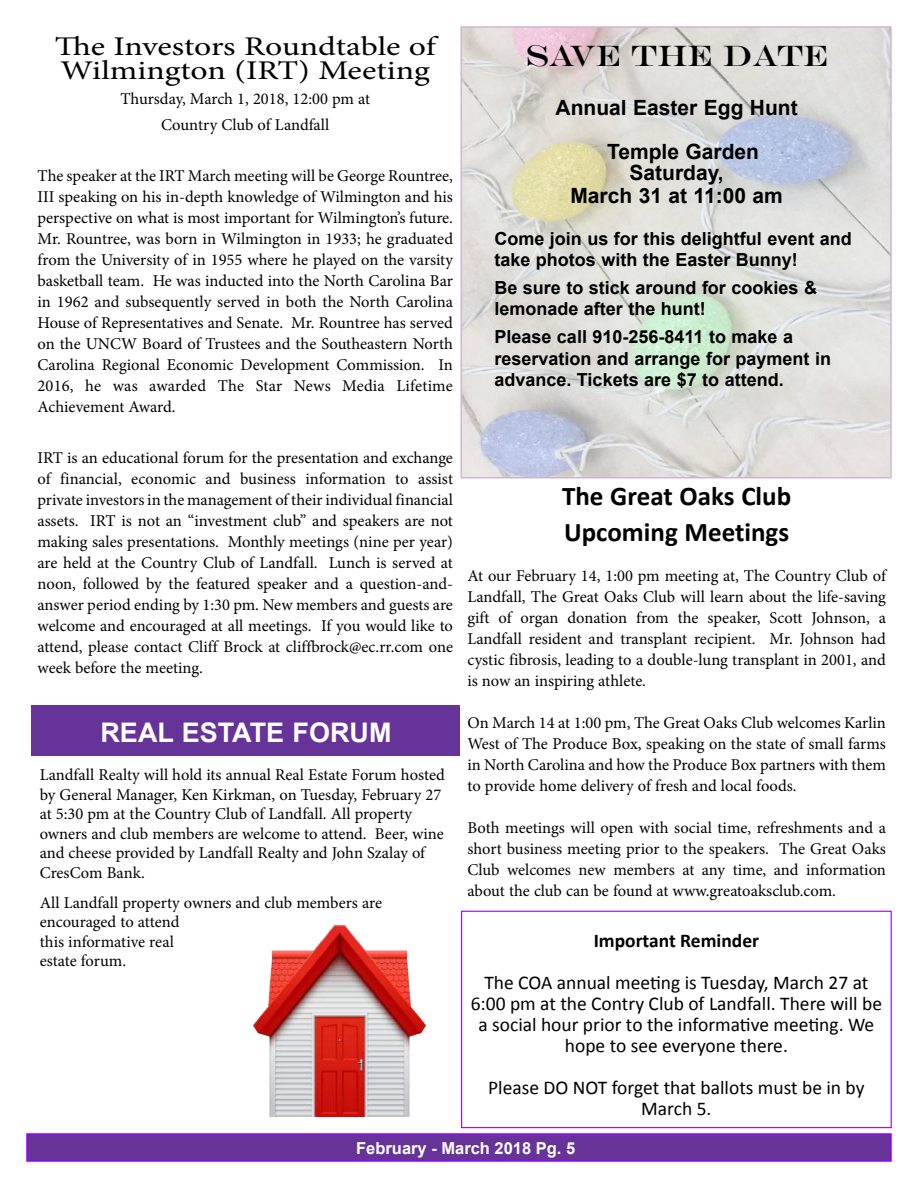
<style>
.page{position:relative;width:918px;height:1188px;background:#fff}
.page>*{position:absolute;margin:0;border:0;box-sizing:border-box;transform-origin:0 0}
.t1{font:30px "Engravers";color:#000}
.t2{font:27px/24px "Minion Pro";letter-spacing:-.005em;color:#000;scale:1.25 1}
.t3{font:700 27px/36px "Calibri";color:#000}
.t4{font:700 27px "Arial";color:#fff}
.t5{font:700 21px/43.5px "Arial";color:#000}
.t6{font:19.5px/21px "Calibri";color:#000;text-align:center}
.t7{font:700 19.5px "Calibri";color:#000}
.t8{font:700 18px/21.6px "Arial";color:#000}
.t9{font:16.5px/21px "Minion Pro";color:#000;text-align:justify}
.t10{font:700 16.5px "Arial";color:#fff}
</style>
<div class="page">
<div style="left:27px;top:1134px;width:864px;height:27px;background:#639"></div>
<div style="left:26px;top:1133px;width:866px;height:29px;border:2px solid #90f"></div>
<div style="left:31px;top:705px;width:429px;height:51px;background:#639"></div>
<img style="left:253px;top:926px;width:173px;height:190px">
<img style="left:463px;top:29px;width:426px;height:446px">
<div style="left:460px;top:26px;width:432px;height:452px;border:2px solid #c7a2c8"></div>
<div style="left:461px;top:911px;width:431px;height:217px;border:1px solid #90f"></div>
<h2 class="t2" style="left:55px;top:34px;width:306px">The Investors Roundtable of<br>Wilmington (IRT) Meeting</h2>
<p class="t9" style="left:120px;top:86px;width:251px;line-height:25.5px;text-align:center">Thursday, March 1, 2018, 12:00 pm at<br>Country Club of Landfall</p>
<p class="t9" style="left:37px;top:165px;width:417px">The speaker at the IRT March meeting will be George Rountree, III speaking on his in-depth knowledge of Wilmington and his perspective on what is most important for Wilmington’s future.<br>Mr. Rountree, was born in Wilmington in 1933; he graduated from the University of in 1955 where he played on the varsity basketball team. He was inducted into the North Carolina Bar in 1962 and subsequently served in both the North Carolina House of Representatives and Senate. Mr. Rountree has served on the UNCW Board of Trustees and the Southeastern North Carolina Regional Economic Development Commission. In 2016, he was awarded The Star News Media Lifetime Achievement Award.</p>
<p class="t9" style="left:37px;top:447px;width:417px">IRT is an educational forum for the presentation and exchange of financial, economic and business information to assist private investors in the management of their individual financial assets. IRT is not an “investment club” and speakers are not making sales presentations. Monthly meetings (nine per year) are held at the Country Club of Landfall. Lunch is served at noon, followed by the featured speaker and a question-and&shy;answer period ending by 1:30 pm. New members and guests are welcome and encouraged at all meetings. If you would like to attend, please contact Cliff Brock at cliffbrock@ec.rr.com one week before the meeting.</p>
<h2 class="t4" style="left:100px;top:715px;width:293px">REAL ESTATE FORUM</h2>
<p class="t9" style="left:40px;top:765px;width:407px;line-height:19.5px;text-align:left">Landfall Realty will hold its annual Real Estate Forum hosted by General Manager, Ken Kirkman, on Tuesday, February 27 at 5:30 pm at the Country Club of Landfall. All property owners and club members are welcome to attend. Beer, wine and cheese provided by Landfall Realty and John Szalay of CresCom Bank.</p>
<p class="t9" style="left:40px;top:893px;width:344px;line-height:19.5px;text-align:left">All Landfall property owners and club members are encouraged to attend<br>this informative real<br>estate forum.</p>
<h1 class="t1" style="left:525px;top:38px;width:304px">SAVE THE DATE</h1>
<p class="t5" style="left:607px;top:87px;width:192px;text-indent:-52px">Annual Easter Egg Hunt<br>Temple Garden</p>
<p class="t5" style="left:570px;top:161px;width:214px;line-height:23.4px;text-align:center">Saturday,<br>March 31 at 11:00 am</p>
<p class="t8" style="left:494px;top:228px;width:359px">Come join us for this delightful event and take photos with the Easter Bunny!</p>
<p class="t8" style="left:494px;top:277px;width:324px">Be sure to stick around for cookies &amp; lemonade after the hunt!</p>
<p class="t8" style="left:494px;top:326px;width:338px">Please call 910-256-8411 to make a reservation and arrange for payment in advance. Tickets are $7 to attend.</p>
<h2 class="t3" style="left:562px;top:478px;width:231px">The Great Oaks Club<br>Upcoming Meetings</h2>
<p class="t9" style="left:467px;top:566px;width:420px">At our February 14, 1:00 pm meeting at, The Country Club of Landfall, The Great Oaks Club will learn about the life-saving gift of organ donation from the speaker, Scott Johnson, a Landfall resident and transplant recipient. Mr. Johnson had cystic fibrosis, leading to a double-lung transplant in 2001, and is now an inspiring athlete.</p>
<p class="t9" style="left:467px;top:713px;width:420px">On March 14 at 1:00 pm, The Great Oaks Club welcomes Karlin West of The Produce Box, speaking on the state of small farms in North Carolina and how the Produce Box partners with them to provide home delivery of fresh and local foods.</p>
<p class="t9" style="left:467px;top:818px;width:420px">Both meetings will open with social time, refreshments and a short business meeting prior to the speakers. The Great Oaks Club welcomes new members at any time, and information about the club can be found at www.greatoaksclub.com.</p>
<p class="t7" style="left:594px;top:928px;width:167px">Important Reminder</p>
<p class="t6" style="left:471px;top:972px;width:413px">The COA annual meeting is Tuesday, March 27 at 6:00 pm at the Contry Club of Landfall. There will be a social hour prior to the informative meeting. We hope to see everyone there.</p>
<p class="t6" style="left:488px;top:1077px;width:378px">Please DO NOT forget that ballots must be in by<br>March 5.</p>
<p class="t10" style="left:356px;top:1137px;width:221px">February - March 2018 Pg. 5</p>
</div>
